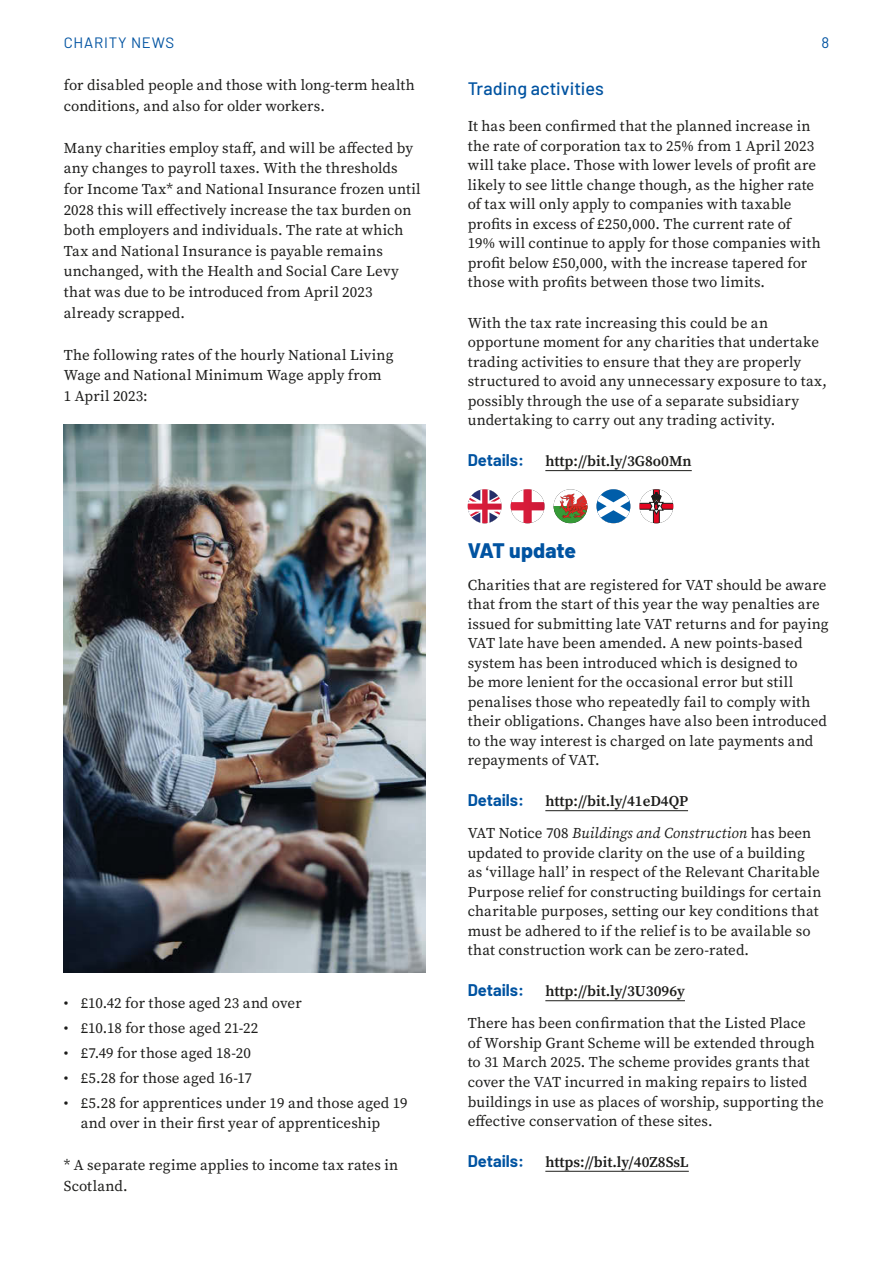
<style>
.page{position:relative;width:893px;height:1263px;background:#fff}
.page>*{position:absolute;margin:0;border:0;box-sizing:border-box;transform-origin:0 0}
.t1{font:800 21px "Barlow";color:#0053a1}
.t2{font:500 18px "Barlow";color:#0053a1}
.t3{font:700 16.5px "Barlow";color:#0053a1}
.t4{font:15px/19.5px "Source Serif Pro";letter-spacing:.005em;color:#1d1d1b}
.t5{font:600 15px "Source Serif Pro";color:#1d1d1b}
.t6{font:italic 15px/32.2px "Source Serif Pro";letter-spacing:.015em;color:#1d1d1b}
.t7{font:15px "Barlow";letter-spacing:.05em;color:#0053a1}
.s1{font-weight:600;font-style:normal}
.s2{font-style:normal}
</style>
<div class="page">
<hr style="left:545px;top:470px;width:147px;height:1px;background:#1d1d1b">
<hr style="left:545px;top:810px;width:143px;height:1px;background:#1d1d1b">
<hr style="left:545px;top:1000px;width:140px;height:1px;background:#1d1d1b">
<hr style="left:545px;top:1171px;width:144px;height:1px;background:#1d1d1b">
<svg style="left:468px;top:489px;width:34px;height:34px"></svg>
<svg style="left:511px;top:489px;width:33px;height:34px"></svg>
<svg style="left:554px;top:506px;width:29px;height:17px"></svg>
<svg style="left:559px;top:493px;width:28px;height:25px"></svg>
<svg style="left:596px;top:489px;width:34px;height:34px"></svg>
<svg style="left:639px;top:489px;width:34px;height:34px"></svg>
<img style="left:64px;top:424px;width:361px;height:548px">
<p class="t7" style="left:64px;top:32px;width:112px">CHARITY NEWS</p>
<p class="t7" style="left:821px;top:32px;width:9px">8</p>
<p class="t4" style="left:64px;top:75px;width:353px;line-height:20.5px">for disabled people and those with long-term health conditions, and also for older workers.</p>
<p class="t4" style="left:64px;top:138px;width:358px;line-height:20.5px">Many charities employ staff, and will be affected by any changes to payroll taxes. With the thresholds for Income Tax* and National Insurance frozen until 2028 this will effectively increase the tax burden on both employers and individuals. The rate at which Tax and National Insurance is payable remains unchanged, with the Health and Social Care Levy that was due to be introduced from April 2023 already scrapped.</p>
<p class="t4" style="left:64px;top:344px;width:331px;line-height:20.5px">The following rates of the hourly National Living<br>Wage and National Minimum Wage apply from<br>1 April 2023:</p>
<p class="t2" style="left:468px;top:75px;width:138px">Trading activities</p>
<p class="t4" style="left:468px;top:116px;width:354px">It has been confirmed that the planned increase in the rate of corporation tax to 25% from 1 April 2023 will take place. Those with lower levels of profit are likely to see little change though, as the higher rate of tax will only apply to companies with taxable profits in excess of £250,000. The current rate of 19% will continue to apply for those companies with profit below £50,000, with the increase tapered for those with profits between those two limits.</p>
<p class="t4" style="left:468px;top:313px;width:361px">With the tax rate increasing this could be an opportune moment for any charities that undertake trading activities to ensure that they are properly structured to avoid any unnecessary exposure to tax, possibly through the use of a separate subsidiary undertaking to carry out any trading activity.</p>
<p class="t3" style="left:468px;top:448px;width:58px">Details:</p>
<p class="t5" style="left:545px;top:451px;width:148px">http://bit.ly/3G8o0Mn</p>
<p class="t4" style="left:64px;top:993px;width:239px">• £10.42 for those aged 23 and over</p>
<p class="t4" style="left:64px;top:1018px;width:196px">• £10.18 for those aged 21-22</p>
<p class="t4" style="left:64px;top:1043px;width:189px">• £7.49 for those aged 18-20</p>
<p class="t4" style="left:64px;top:1068px;width:190px">• £5.28 for those aged 16-17</p>
<p class="t4" style="left:81px;top:1092px;width:328px;line-height:20.5px;text-indent:-17px">• £5.28 for apprentices under 19 and those aged 19 and over in their first year of apprenticeship</p>
<p class="t4" style="left:64px;top:1155px;width:336px;line-height:20.5px">* A separate regime applies to income tax rates in<br>Scotland.</p>
<h1 class="t1" style="left:468px;top:534px;width:110px">VAT update</h1>
<p class="t4" style="left:468px;top:575px;width:362px">Charities that are registered for VAT should be aware that from the start of this year the way penalties are issued for submitting late VAT returns and for paying VAT late have been amended. A new points-based system has been introduced which is designed to<br>be more lenient for the occasional error but still penalises those who repeatedly fail to comply with their obligations. Changes have also been introduced to the way interest is charged on late payments and repayments of VAT.</p>
<p class="t3" style="left:468px;top:788px;width:58px">Details:</p>
<p class="t6" style="left:468px;top:785px;width:345px;text-indent:78px"><span class="s1">http://bit.ly/41eD4QP<br></span><span class="s2">VAT Notice 708</span> Buildings and Construction <span class="s2">has been</span></p>
<p class="t4" style="left:468px;top:843px;width:355px">updated to provide clarity on the use of a building as ‘village hall’ in respect of the Relevant Charitable Purpose relief for constructing buildings for certain charitable purposes, setting our key conditions that must be adhered to if the relief is to be available so that construction work can be zero-rated.</p>
<p class="t3" style="left:468px;top:978px;width:58px">Details:</p>
<p class="t5" style="left:545px;top:981px;width:141px">http://bit.ly/3U3096y</p>
<p class="t4" style="left:468px;top:1014px;width:357px">There has been confirmation that the Listed Place<br>of Worship Grant Scheme will be extended through to 31 March 2025. The scheme provides grants that cover the VAT incurred in making repairs to listed buildings in use as places of worship, supporting the effective conservation of these sites.</p>
<p class="t3" style="left:468px;top:1148px;width:58px">Details:</p>
<p class="t5" style="left:545px;top:1151px;width:145px">https://bit.ly/40Z8SsL</p>
</div>
